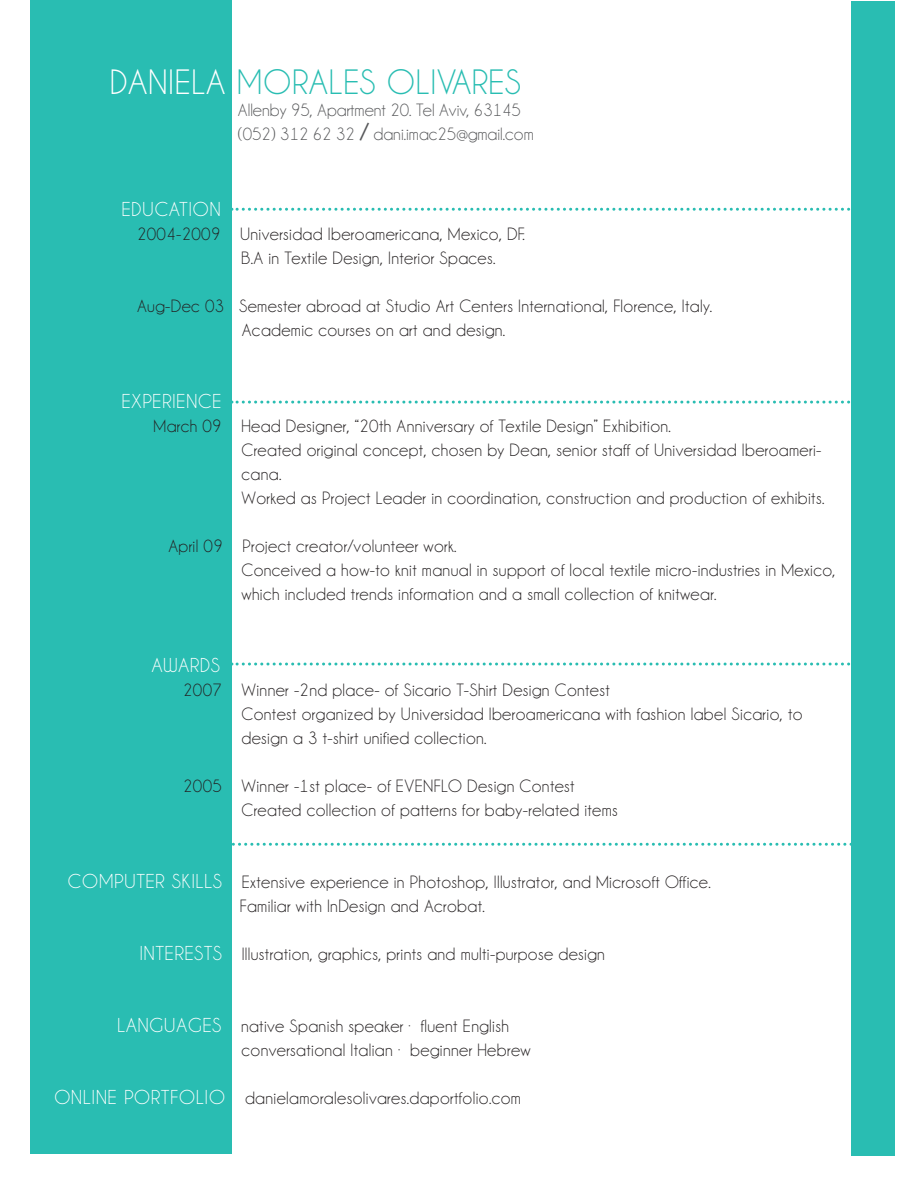
<style>
.page{position:relative;width:918px;height:1188px;background:#fff}
.page>*{position:absolute;margin:0;border:0;box-sizing:border-box;transform-origin:0 0}
.t1{font:31.5px "Caviar Dreams";color:#29bdb2}
.t2{font:18px/24px "Champagne&Limousines";letter-spacing:.02em;color:#231f20}
.t3{font:18px "Champagne&Limousines";color:#57585a}
.t4{font:18px "Caviar Dreams";letter-spacing:.02em;color:#fff}
.s1{color:#fff}
.s2{font-family:"LT Oksana";font-weight:500}
.s3{font-family:"Caviar Dreams";color:#fff}
</style>
<div class="page">
<div style="left:30px;top:1px;width:202px;height:1153px;background:#29bdb2"></div>
<div style="left:851px;top:2px;width:44px;height:1154px;background:#29bdb2"></div>
<svg style="left:232px;top:843px;width:619px;height:3px"></svg>
<svg style="left:232px;top:663px;width:619px;height:3px"></svg>
<svg style="left:232px;top:401px;width:619px;height:3px"></svg>
<svg style="left:232px;top:208px;width:619px;height:3px"></svg>
<p class="t1" style="left:110px;top:65px;width:413px"><span class="s1">DANIELA</span> MORALES OLIVARES</p>
<p class="t3" style="left:238px;top:100px;width:285px">Allenby 95, Apartment 20. Tel Aviv, 63145</p>
<p class="t3" style="left:238px;top:124px;width:297px">(052) 312 62 32 <span class="s2">/</span> dani.imac25@gmail.com</p>
<p class="t4" style="left:122px;top:200px;width:101px">EDUCATION</p>
<p class="t2" style="left:137px;top:222px;width:389px">2004-2009 Universidad Iberoamericana, Mexico, DF.</p>
<p class="t2" style="left:241px;top:246px;width:256px">B.A in Textile Design, Interior Spaces.</p>
<p class="t2" style="left:137px;top:294px;width:577px">Aug-Dec 03 Semester abroad at Studio Art Centers International, Florence, Italy.</p>
<p class="t2" style="left:242px;top:318px;width:265px">Academic courses on art and design.</p>
<p class="t4" style="left:122px;top:392px;width:102px">EXPERIENCE</p>
<p class="t2" style="left:154px;top:414px;width:519px">March 09 Head Designer, “20th Anniversary of Textile Design” Exhibition.</p>
<p class="t2" style="left:242px;top:438px;width:582px">Created original concept, chosen by Dean, senior staff of Universidad Iberoameri&shy;cana.</p>
<p class="t2" style="left:242px;top:486px;width:584px">Worked as Project Leader in coordination, construction and production of exhibits.</p>
<p class="t2" style="left:168px;top:534px;width:290px">April 09 Project creator/volunteer work.</p>
<p class="t2" style="left:242px;top:558px;width:595px">Conceived a how-to knit manual in support of local textile micro-industries in Mexico, which included trends information and a small collection of knitwear.</p>
<p class="t4" style="left:152px;top:656px;width:70px">AWARDS</p>
<p class="t2" style="left:183px;top:678px;width:428px">2007 Winner -2nd place- of Sicario T-Shirt Design Contest</p>
<p class="t2" style="left:242px;top:702px;width:563px">Contest organized by Universidad Iberoamericana with fashion label Sicario, to design a 3 t-shirt unified collection.</p>
<p class="t2" style="left:183px;top:774px;width:393px">2005 Winner -1st place- of EVENFLO Design Contest</p>
<p class="t2" style="left:242px;top:798px;width:378px">Created collection of patterns for baby-related items</p>
<p class="t2" style="left:68px;top:870px;width:645px"><span class="s3">COMPUTER SKILLS</span> Extensive experience in Photoshop, Illustrator, and Microsoft Office.</p>
<p class="t2" style="left:240px;top:894px;width:247px">Familiar with InDesign and Acrobat.</p>
<p class="t2" style="left:140px;top:942px;width:467px"><span class="s3">INTERESTS</span> Illustration, graphics, prints and multi-purpose design</p>
<p class="t2" style="left:117px;top:1014px;width:393px"><span class="s3">LANGUAGES</span> native Spanish speaker · fluent English</p>
<p class="t2" style="left:242px;top:1038px;width:291px">conversational Italian · beginner Hebrew</p>
<p class="t2" style="left:54px;top:1086px;width:469px"><span class="s3">ONLINE PORTFOLIO</span> danielamoralesolivares.daportfolio.com</p>
</div>
